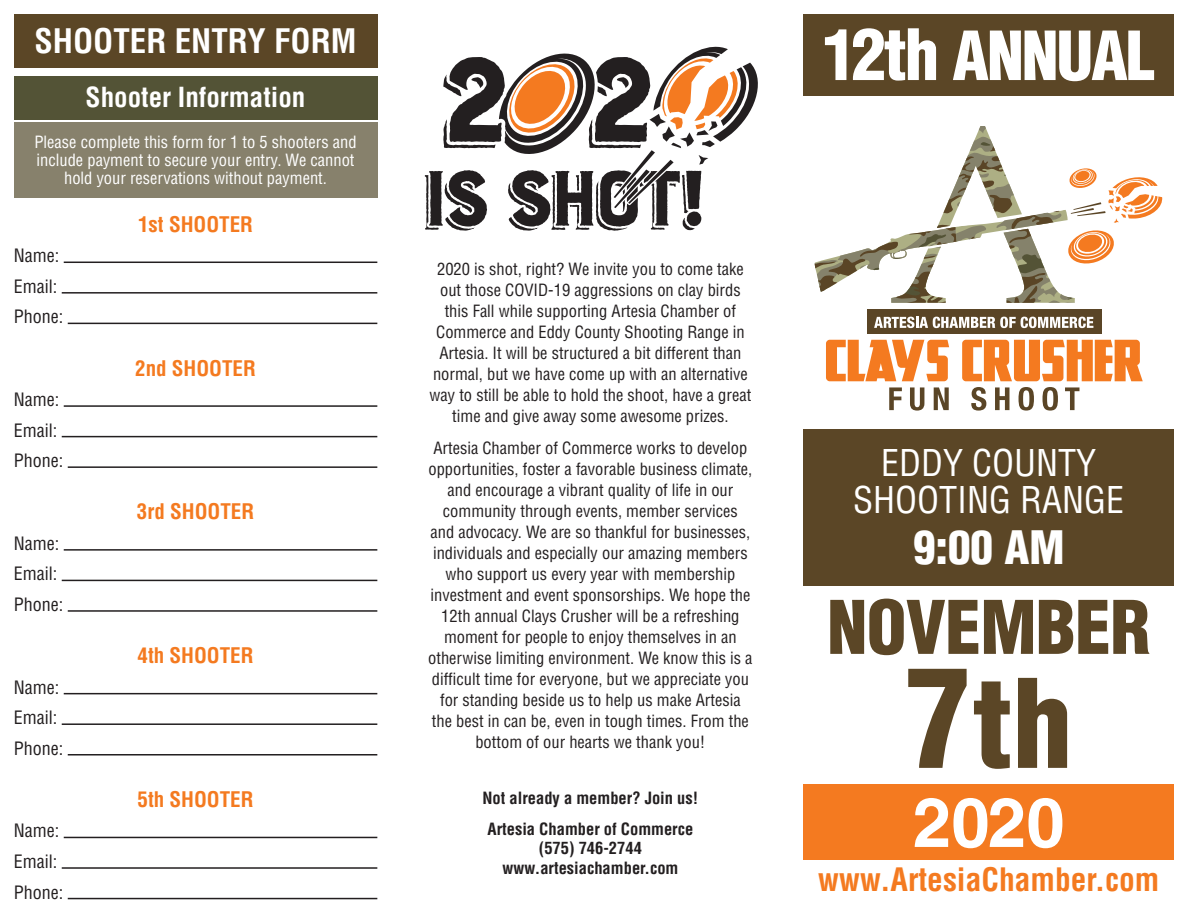
<style>
.page{position:relative;width:1188px;height:918px;background:#fff}
.page>*{position:absolute;margin:0;border:0;box-sizing:border-box;transform-origin:0 0}
.t1{font:900 condensed 120px "Helvetica LT Std";color:#5b4626}
.t2{font:900 condensed 72px "Helvetica LT Std";letter-spacing:-.01em;color:#5b4626}
.t3{font:700 69px "Helvetica LT Std";color:#fff}
.t4{font:900 condensed 66px "Helvetica LT Std";letter-spacing:-.03em;color:#fff}
.t5{font:900 condensed 45px "Helvetica LT Std";color:#fff}
.t6{font:condensed 36px/37.5px "Helvetica LT Std";color:#fff;text-align:center}
.t7{font:700 condensed 33px "Helvetica LT Std";color:#fff}
.t8{font:700 condensed 31.5px "Helvetica LT Std";color:#f47a20}
.t9{font:700 condensed 27px "Helvetica LT Std";color:#fff}
.t10{font:700 condensed 21px "Helvetica LT Std";color:#f47a20}
.t11{font:condensed 18px/30.6px "Helvetica LT Std";color:#231f20}
.t12{font:condensed 16.5px/21px "Helvetica LT Std";color:#231f20;text-align:center}
.t13{font:condensed 16.5px/18px "Helvetica LT Std";color:#fff;text-align:center}
.t14{font:700 condensed 16.5px/19.5px "Helvetica LT Std";color:#231f20;text-align:center}
.s1{font-size:69px}
.s2{font-size:135px}
</style>
<div class="page">
<div style="left:867px;top:309px;width:235px;height:24px;background:#5a4526"></div>
<svg style="left:874px;top:317px;width:219px;height:11px"></svg>
<svg style="left:814px;top:126px;width:349px;height:177px"></svg>
<svg style="left:889px;top:387px;width:13px;height:23px"></svg>
<svg style="left:910px;top:387px;width:14px;height:24px"></svg>
<svg style="left:934px;top:387px;width:15px;height:23px"></svg>
<svg style="left:971px;top:387px;width:15px;height:24px"></svg>
<svg style="left:995px;top:387px;width:14px;height:23px"></svg>
<svg style="left:1019px;top:387px;width:15px;height:24px"></svg>
<svg style="left:1043px;top:387px;width:15px;height:24px"></svg>
<svg style="left:1065px;top:387px;width:14px;height:23px"></svg>
<svg style="left:826px;top:340px;width:123px;height:41px"></svg>
<svg style="left:962px;top:340px;width:181px;height:41px"></svg>
<div style="left:804px;top:429px;width:370px;height:157px;background:#5b4626"></div>
<div style="left:804px;top:14px;width:370px;height:81px;background:#5b4626"></div>
<div style="left:804px;top:784px;width:370px;height:76px;background:#f47a20"></div>
<div style="left:14px;top:76px;width:363px;height:43px;background:#535336"></div>
<div style="left:14px;top:122px;width:363px;height:76px;background:#87816c"></div>
<hr style="left:64px;top:262px;width:313px;height:1px;background:#231f20">
<hr style="left:62px;top:292px;width:315px;height:2px;background:#231f20">
<hr style="left:68px;top:323px;width:309px;height:1px;background:#231f20">
<hr style="left:64px;top:405px;width:313px;height:2px;background:#231f20">
<hr style="left:62px;top:436px;width:315px;height:1px;background:#231f20">
<hr style="left:68px;top:466px;width:309px;height:2px;background:#231f20">
<hr style="left:64px;top:549px;width:313px;height:2px;background:#231f20">
<hr style="left:62px;top:580px;width:315px;height:1px;background:#231f20">
<hr style="left:68px;top:610px;width:309px;height:2px;background:#231f20">
<hr style="left:64px;top:693px;width:313px;height:1px;background:#231f20">
<hr style="left:62px;top:723px;width:315px;height:2px;background:#231f20">
<hr style="left:68px;top:754px;width:309px;height:2px;background:#231f20">
<hr style="left:64px;top:837px;width:313px;height:1px;background:#231f20">
<hr style="left:62px;top:867px;width:315px;height:2px;background:#231f20">
<hr style="left:68px;top:898px;width:309px;height:1px;background:#231f20">
<div style="left:14px;top:14px;width:363px;height:54px;background:#5b4626"></div>
<svg style="left:424px;top:46px;width:334px;height:185px"></svg>
<p class="t7" style="left:35px;top:20px;width:324px">SHOOTER ENTRY FORM</p>
<p class="t9" style="left:86px;top:81px;width:221px">Shooter Information</p>
<p class="t13" style="left:34px;top:133px;width:324px">Please complete this form for 1 to 5 shooters and include payment to secure your entry. We cannot hold your reservations without payment.</p>
<p class="t10" style="left:138px;top:211px;width:116px">1st SHOOTER</p>
<p class="t11" style="left:14px;top:240px;width:51px">Name:<br>Email:<br>Phone:</p>
<p class="t10" style="left:135px;top:355px;width:122px">2nd SHOOTER</p>
<p class="t11" style="left:14px;top:384px;width:51px">Name:<br>Email:<br>Phone:</p>
<p class="t10" style="left:137px;top:499px;width:119px">3rd SHOOTER</p>
<p class="t11" style="left:14px;top:528px;width:51px">Name:<br>Email:<br>Phone:</p>
<p class="t10" style="left:138px;top:642px;width:118px">4th SHOOTER</p>
<p class="t11" style="left:14px;top:672px;width:51px">Name:<br>Email:<br>Phone:</p>
<p class="t10" style="left:138px;top:786px;width:118px">5th SHOOTER</p>
<p class="t11" style="left:14px;top:816px;width:51px">Name:<br>Email:<br>Phone:</p>
<p class="t4" style="left:822px;top:14px;width:334px"><span class="s1">12th</span> ANNUAL</p>
<p class="t12" style="left:430px;top:259px;width:323px">2020 is shot, right? We invite you to come take out those COVID-19 aggressions on clay birds this Fall while supporting Artesia Chamber of Commerce and Eddy County Shooting Range in Artesia. It will be structured a bit different than normal, but we have come up with an alternative way to still be able to hold the shoot, have a great time and give away some awesome prizes.</p>
<p class="t12" style="left:428px;top:438px;width:326px">Artesia Chamber of Commerce works to develop opportunities, foster a favorable business climate, and encourage a vibrant quality of life in our community through events, member services<br>and advocacy. We are so thankful for businesses, individuals and especially our amazing members who support us every year with membership investment and event sponsorships. We hope the 12th annual Clays Crusher will be a refreshing moment for people to enjoy themselves in an otherwise limiting environment. We know this is a difficult time for everyone, but we appreciate you for standing beside us to help us make Artesia the best in can be, even in tough times. From the bottom of our hearts we thank you!</p>
<p class="t14" style="left:483px;top:788px;width:217px">Not already a member? Join us!</p>
<p class="t14" style="left:488px;top:819px;width:207px">Artesia Chamber of Commerce (575) 746-2744 www.artesiachamber.com</p>
<p class="t6" style="left:853px;top:444px;width:273px">EDDY COUNTY<br>SHOOTING RANGE</p>
<p class="t5" style="left:913px;top:519px;width:153px">9:00 AM</p>
<p class="t2" style="left:827px;top:582px;width:325px">NOVEMBER</p>
<p class="t1" style="left:905px;top:648px;width:169px"><span class="s2">7</span>th</p>
<p class="t3" style="left:913px;top:781px;width:153px">2020</p>
<p class="t8" style="left:818px;top:860px;width:343px">www.ArtesiaChamber.com</p>
</div>
